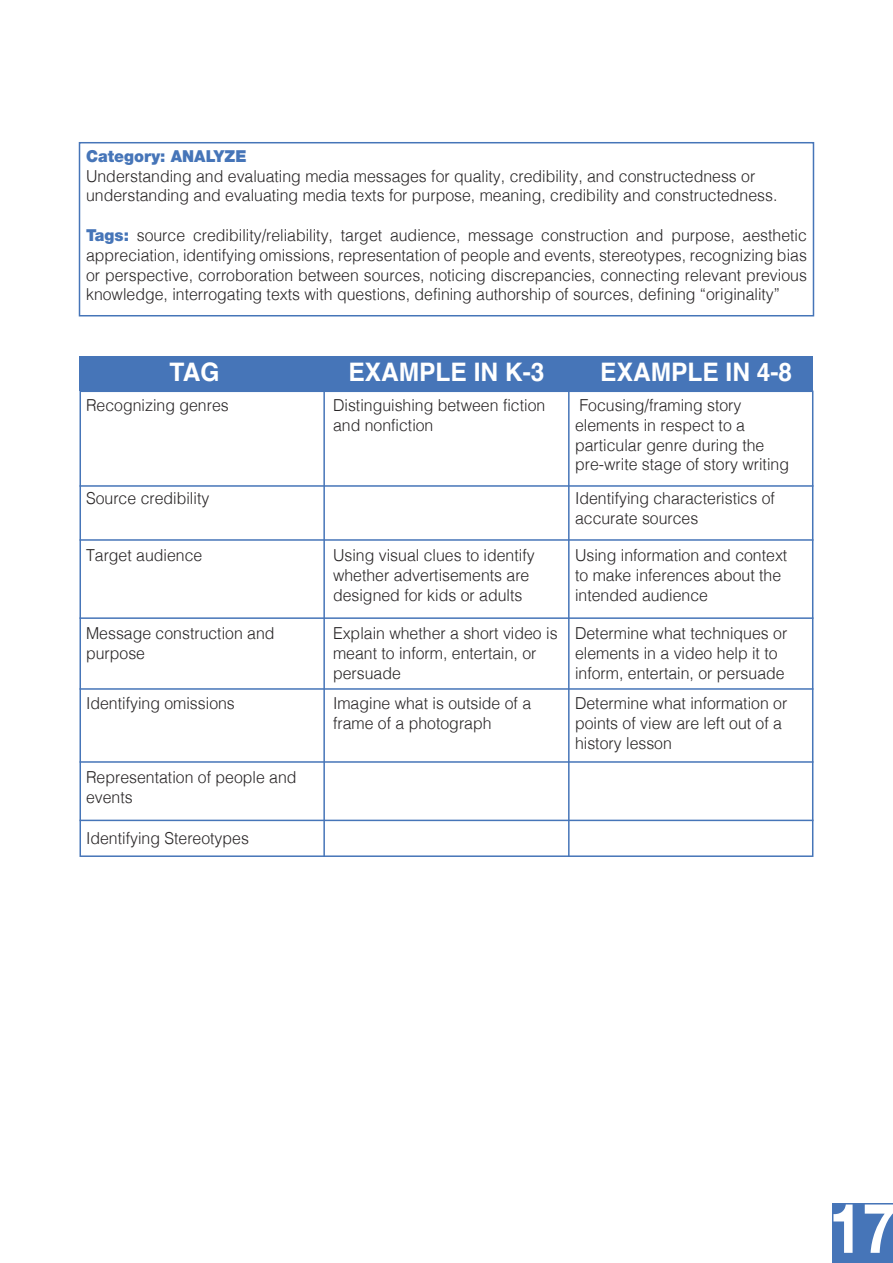
<style>
.page{position:relative;width:893px;height:1263px;background:#fff}
.page>*{position:absolute;margin:0;border:0;box-sizing:border-box;transform-origin:0 0}
.t1{font:700 69px "Helvetica Neue";color:#fff;scale:.87 1}
.t2{font:700 25.5px "Helvetica";color:#fff;scale:.96 1}
.t3{font:300 16.5px/19.8px "Helvetica";color:#272425;scale:.96 1}
.t4{font:900 16.5px "Helvetica Neue LT Std";color:#4675b8;scale:.96 1}
.s1{font-family:"Helvetica Neue LT Std";font-weight:900;color:#4675b8}
</style>
<div class="page">
<div style="left:79px;top:142px;width:735px;height:174px;border:2px solid #4675b8"></div>
<svg style="left:80px;top:391px;width:733px;height:466px"></svg>
<div style="left:80px;top:356px;width:733px;height:34px;background:#4675b8"></div>
<hr style="left:323px;top:389px;width:2px;height:468px;background:#4675b8">
<hr style="left:568px;top:389px;width:2px;height:468px;background:#4675b8">
<hr style="left:80px;top:485px;width:733px;height:2px;background:#4675b8">
<hr style="left:80px;top:539px;width:733px;height:2px;background:#4675b8">
<hr style="left:80px;top:617px;width:733px;height:2px;background:#4675b8">
<hr style="left:80px;top:688px;width:733px;height:2px;background:#4675b8">
<hr style="left:80px;top:761px;width:733px;height:2px;background:#4675b8">
<hr style="left:80px;top:820px;width:733px;height:1px;background:#4675b8">
<div style="left:832px;top:1204px;width:61px;height:59px;background:#4675b8"></div>
<p class="t4" style="left:86px;top:146px;width:169px">Category: ANALYZE</p>
<p class="t3" style="left:86px;top:165px;width:722px">Understanding and evaluating media messages for quality, credibility, and constructedness or understanding and evaluating media texts for purpose, meaning, credibility and constructedness.</p>
<p class="t3" style="left:86px;top:224px;width:752px;text-align:justify"><span class="s1">Tags:</span> source credibility/reliability, target audience, message construction and purpose, aesthetic appreciation, identifying omissions, representation of people and events, stereotypes, recognizing bias or perspective, corroboration between sources, noticing discrepancies, connecting relevant previous knowledge, interrogating texts with questions, defining authorship of sources, defining “originality”</p>
<h2 class="t2" style="left:170px;top:352px;width:53px">TAG</h2>
<h2 class="t2" style="left:349px;top:352px;width:206px">EXAMPLE IN K-3</h2>
<h2 class="t2" style="left:600px;top:352px;width:201px">EXAMPLE IN 4-8</h2>
<p class="t3" style="left:86px;top:394px;width:150px">Recognizing genres</p>
<p class="t3" style="left:333px;top:394px;width:223px">Distinguishing between fiction and nonfiction</p>
<p class="t3" style="left:575px;top:394px;width:224px">Focusing/framing story elements in respect to a particular genre during the pre-write stage of story writing</p>
<p class="t3" style="left:86px;top:487px;width:130px">Source credibility</p>
<p class="t3" style="left:575px;top:487px;width:210px">Identifying characteristics of accurate sources</p>
<p class="t3" style="left:86px;top:544px;width:123px">Target audience</p>
<p class="t3" style="left:333px;top:544px;width:212px">Using visual clues to identify whether advertisements are designed for kids or adults</p>
<p class="t3" style="left:575px;top:544px;width:223px">Using information and context to make inferences about the intended audience</p>
<p class="t3" style="left:86px;top:622px;width:198px">Message construction and purpose</p>
<p class="t3" style="left:333px;top:622px;width:235px">Explain whether a short video is meant to inform, entertain, or persuade</p>
<p class="t3" style="left:575px;top:622px;width:223px">Determine what techniques or elements in a video help it to inform, entertain, or persuade</p>
<p class="t3" style="left:86px;top:692px;width:157px">Identifying omissions</p>
<p class="t3" style="left:86px;top:766px;width:221px">Representation of people and events</p>
<p class="t3" style="left:86px;top:827px;width:171px">Identifying Stereotypes</p>
<p class="t3" style="left:333px;top:692px;width:208px">Imagine what is outside of a frame of a photograph</p>
<p class="t3" style="left:575px;top:692px;width:223px">Determine what information or points of view are left out of a history lesson</p>
<h1 class="t1" style="left:829px;top:1174px;width:78px">17</h1>
</div>
